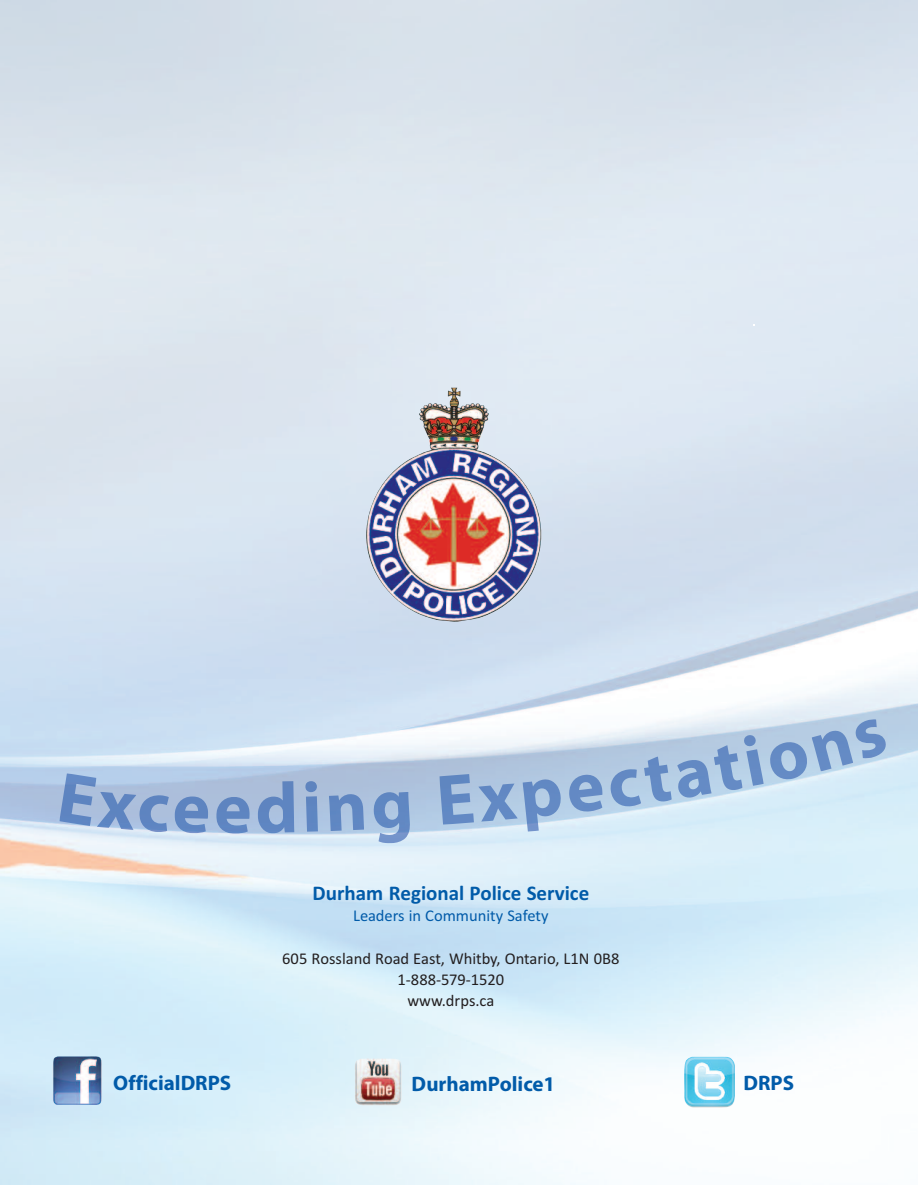
<style>
.page{position:relative;width:918px;height:1188px;background:#fff}
.page>*{position:absolute;margin:0;border:0;box-sizing:border-box;transform-origin:0 0}
.t1{font:700 21px "Myriad Pro";color:#015ba9}
.t2{font:700 21px "Calibri";color:#015ba9}
.t3{font:16.5px/21px "Calibri";color:#231f20;text-align:center}
.t4{font:16.5px "Calibri";color:#015ba9}
</style>
<div class="page">
<img style="left:0;top:0;width:918px;height:1185px">
<img style="left:367px;top:388px;width:174px;height:234px">
<img style="left:59px;top:773px;width:580px;height:70px">
<img style="left:355px;top:1058px;width:47px;height:48px">
<img style="left:684px;top:1056px;width:51px;height:52px">
<img style="left:52px;top:1056px;width:50px;height:49px">
<p class="t2" style="left:313px;top:880px;width:278px">Durham Regional Police Service</p>
<p class="t4" style="left:353px;top:906px;width:197px">Leaders in Community Safety</p>
<p class="t3" style="left:282px;top:947px;width:339px">605 Rossland Road East, Whitby, Ontario, L1N 0B8<br>1-888-579-1520<br>www.drps.ca</p>
<p class="t1" style="left:113px;top:1075px;width:120px">OfficialDRPS</p>
<p class="t1" style="left:412px;top:1076px;width:145px">DurhamPolice1</p>
<p class="t1" style="left:743px;top:1075px;width:52px">DRPS</p>
</div>
